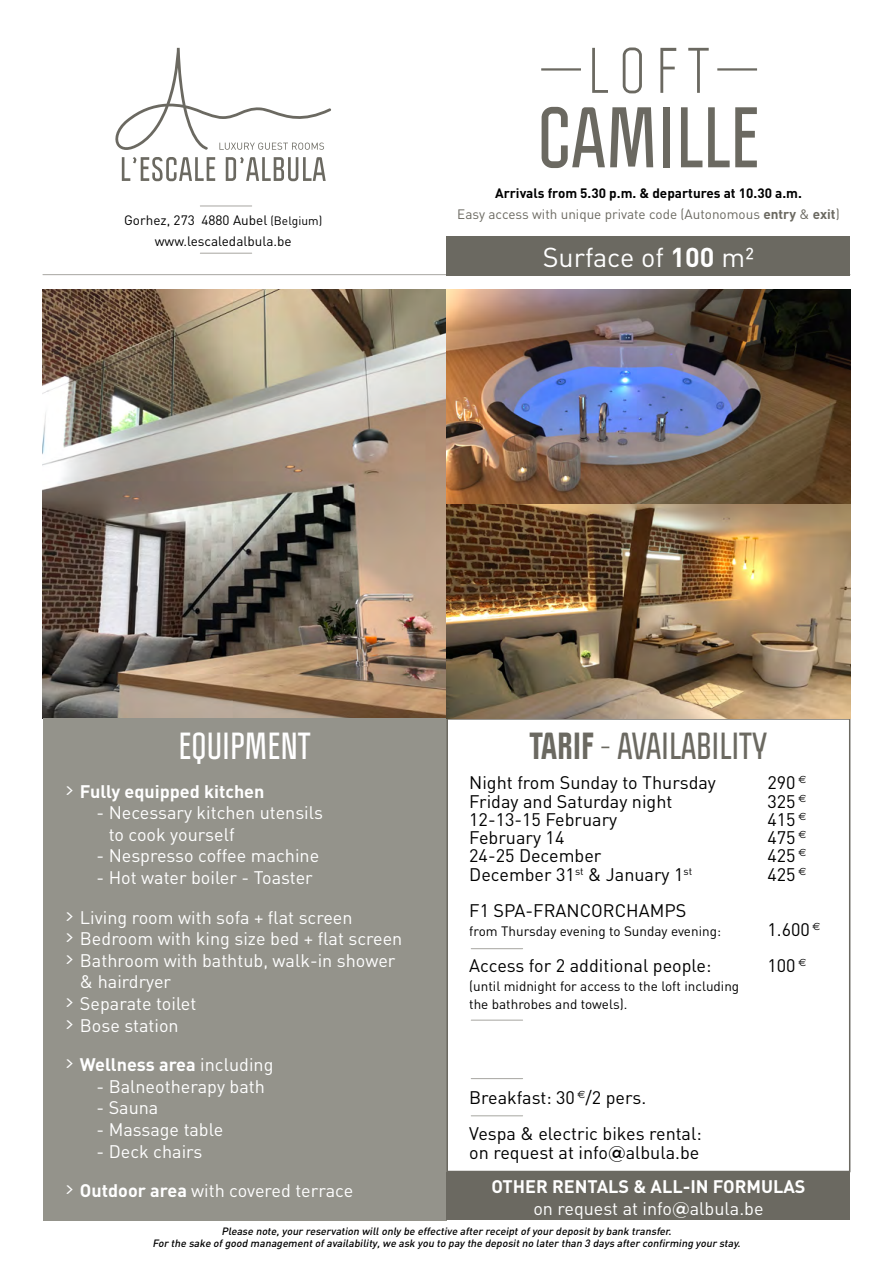
<style>
.page{position:relative;width:893px;height:1263px;background:#fff}
.page>*{position:absolute;margin:0;border:0;box-sizing:border-box;transform-origin:0 0}
.t1{font:700 condensed 75px "Politica";color:#6b6961}
.t2{font:condensed 56.25px "Politica";color:#6b6961}
.t3{font:700 condensed 33px "Politica";color:#6b6961}
.t4{font:700 condensed 33px "Politica";color:#fff}
.t5{font:27px "DIN";color:#fff}
.t6{font:18px "DIN";color:#fff}
.t7{font:18px "DIN";color:#000}
.t8{font:700 18px "DIN";color:#fff}
.t9{font:13.5px "DIN";color:#000}
.t10{font:13.5px "DIN";color:#6b6961}
.t11{font:700 13.5px "DIN";color:#000}
.t12{font:italic 500 10.5px "DIN";letter-spacing:-.01em;color:#000}
.s1{font-size:12px}
.s2{font-weight:700}
.s3{font-family:"Politica Bold Xp";font-weight:400}
.s4{font-family:"Politica Bold Xp"}
.s5{font-weight:400}
.s6{font-weight:800}
.s7{font-family:"Gotham";font-weight:500}
</style>
<div class="page">
<svg style="left:122px;top:157px;width:93px;height:24px"></svg>
<svg style="left:226px;top:157px;width:100px;height:24px"></svg>
<svg style="left:115px;top:48px;width:216px;height:102px"></svg>
<hr style="left:200px;top:206px;width:52px;height:1px;background:#6b6961">
<hr style="left:200px;top:253px;width:52px;height:1px;background:#6b6961">
<hr style="left:541px;top:68px;width:40px;height:3px;background:#6b6961">
<hr style="left:717px;top:68px;width:40px;height:3px;background:#6b6961">
<hr style="left:43px;top:274px;width:807px;height:1px;background:#6b6961">
<div style="left:446px;top:236px;width:404px;height:39px;background:#6b6961"></div>
<img style="left:43px;top:290px;width:807px;height:428px">
<div style="left:43px;top:718px;width:403px;height:502px;background:#94938b"></div>
<div style="left:446px;top:718px;width:404px;height:454px;border:2px solid #6b6961"></div>
<div style="left:446px;top:1172px;width:404px;height:48px;background:#6b6961"></div>
<hr style="left:471px;top:948px;width:52px;height:1px;background:#6b6961">
<hr style="left:471px;top:1020px;width:52px;height:1px;background:#6b6961">
<hr style="left:471px;top:1078px;width:52px;height:1px;background:#6b6961">
<hr style="left:471px;top:1115px;width:52px;height:1px;background:#6b6961">
<p class="t9" style="left:124px;top:211px;width:200px">Gorhez, 273 4880 Aubel <span class="s1">(Belgium)</span></p>
<p class="t9" style="left:155px;top:232px;width:138px">www.lescaledalbula.be</p>
<p class="t2" style="left:588px;top:29px;width:122px">LOFT</p>
<p class="t1" style="left:537px;top:82px;width:223px">CAMILLE</p>
<p class="t11" style="left:495px;top:184px;width:308px">Arrivals from 5.30 p.m. &amp; departures at 10.30 a.m.</p>
<p class="t10" style="left:457px;top:206px;width:384px">Easy access with unique private code (Autonomous <span class="s2">entry</span> &amp; <span class="s2">exit</span>)</p>
<p class="t5" style="left:543px;top:240px;width:213px">Surface of <span class="s2">100</span> m²</p>
<p class="t4" style="left:179px;top:721px;width:133px">EQUIPMENT</p>
<p class="t8" style="left:64px;top:779px;width:202px"><span class="s3">&gt;</span> Fully equipped kitchen</p>
<p class="t6" style="left:97px;top:801px;width:228px">- Necessary kitchen utensils</p>
<p class="t6" style="left:109px;top:823px;width:127px">to cook yourself</p>
<p class="t6" style="left:97px;top:845px;width:224px">- Nespresso coffee machine</p>
<p class="t6" style="left:97px;top:866px;width:218px">- Hot water boiler - Toaster</p>
<p class="t6" style="left:64px;top:906px;width:290px"><span class="s4">&gt;</span> Living room with sofa + flat screen</p>
<p class="t6" style="left:64px;top:927px;width:340px"><span class="s4">&gt;</span> Bedroom with king size bed + flat screen</p>
<p class="t6" style="left:64px;top:949px;width:333px"><span class="s4">&gt;</span> Bathroom with bathtub, walk-in shower</p>
<p class="t6" style="left:80px;top:971px;width:93px">&amp; hairdryer</p>
<p class="t6" style="left:64px;top:992px;width:134px"><span class="s4">&gt;</span> Separate toilet</p>
<p class="t6" style="left:64px;top:1014px;width:116px"><span class="s4">&gt;</span> Bose station</p>
<p class="t8" style="left:64px;top:1053px;width:211px"><span class="s3">&gt;</span> Wellness area <span class="s5">including</span></p>
<p class="t6" style="left:97px;top:1075px;width:170px">- Balneotherapy bath</p>
<p class="t6" style="left:97px;top:1097px;width:63px">- Sauna</p>
<p class="t6" style="left:97px;top:1118px;width:128px">- Massage table</p>
<p class="t6" style="left:97px;top:1140px;width:108px">- Deck chairs</p>
<p class="t6" style="left:64px;top:1179px;width:291px"><span class="s4">&gt;</span> <span class="s2">Outdoor area</span> with covered terrace</p>
<p class="t3" style="left:530px;top:721px;width:239px"><span class="s6">TARIF</span> <span class="s5">-</span> AVAILABILITY</p>
<p class="t7" style="left:469px;top:771px;width:248px">Night from Sunday to Thursday</p>
<p class="t7" style="left:767px;top:771px;width:40px">290 <sup>€</sup></p>
<p class="t7" style="left:469px;top:790px;width:205px">Friday and Saturday night</p>
<p class="t7" style="left:767px;top:790px;width:40px">325 <sup>€</sup></p>
<p class="t7" style="left:469px;top:808px;width:150px">12-13-15 February</p>
<p class="t7" style="left:767px;top:808px;width:40px">415 <sup>€</sup></p>
<p class="t7" style="left:469px;top:826px;width:97px">February 14</p>
<p class="t7" style="left:767px;top:826px;width:40px">475 <sup>€</sup></p>
<p class="t7" style="left:469px;top:845px;width:134px">24-25 December</p>
<p class="t7" style="left:767px;top:845px;width:40px">425 <sup>€</sup></p>
<p class="t7" style="left:469px;top:863px;width:224px">December 31<sup>st</sup> &amp; January 1<sup>st</sup></p>
<p class="t7" style="left:767px;top:863px;width:40px">425 <sup>€</sup></p>
<p class="t7" style="left:469px;top:900px;width:219px">F1 SPA-FRANCORCHAMPS</p>
<p class="t9" style="left:469px;top:922px;width:253px">from Thursday evening to Sunday evening:</p>
<p class="t7" style="left:767px;top:918px;width:54px">1.600 <sup>€</sup></p>
<p class="t7" style="left:469px;top:954px;width:244px">Access for 2 additional people:</p>
<p class="t7" style="left:767px;top:954px;width:40px">100 <sup>€</sup></p>
<p class="t9" style="left:469px;top:977px;width:272px">(until midnight for access to the loft including</p>
<p class="t9" style="left:469px;top:995px;width:160px">the bathrobes and towels).</p>
<p class="t7" style="left:469px;top:1086px;width:179px">Breakfast: 30 <sup>€</sup>/2 pers.</p>
<p class="t7" style="left:469px;top:1122px;width:234px">Vespa &amp; electric bikes rental:</p>
<p class="t7" style="left:469px;top:1141px;width:232px">on request at info<span class="s7">@</span>albula.be</p>
<p class="t8" style="left:491px;top:1174px;width:316px">OTHER RENTALS &amp; ALL-IN FORMULAS</p>
<p class="t6" style="left:533px;top:1197px;width:232px">on request at info<span class="s7">@</span>albula.be</p>
<p class="t12" style="left:221px;top:1224px;width:454px">Please note,your reservation willonly be effective after receiptofyour depositby bank transfer.</p>
<p class="t12" style="left:152px;top:1236px;width:592px">For the sake ofgood managementofavailability,we ask you to pay the depositno later than 3 days after confirming your stay.</p>
</div>
